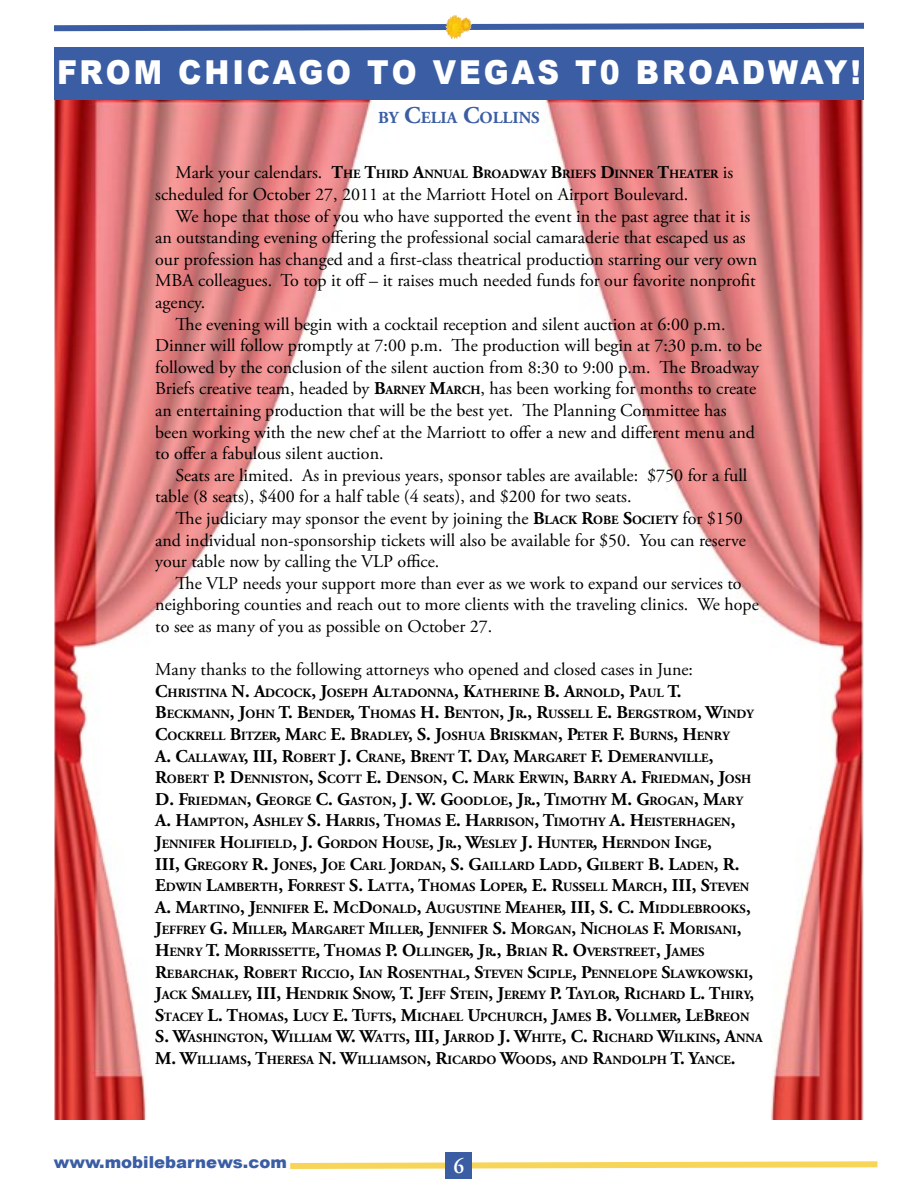
<style>
.page{position:relative;width:918px;height:1188px;background:#fff}
.page>*{position:absolute;margin:0;border:0;box-sizing:border-box;transform-origin:0 0}
.t1{font:900 33px "Arial";letter-spacing:.095em;color:#fff;scale:.91 1}
.t2{font:600 22.05px "Adobe Garamond Pro";color:#fff;scale:.95 1}
.t3{font:18px/21.6px "Adobe Garamond Pro";color:#000}
.t4{font:700 16.8px "Adobe Garamond Pro";color:#3a5da4}
.t5{font:900 16.5px "Arial";color:#3a5da4}
.t6{font:700 12.6px/21.6px "Adobe Garamond Pro";color:#000}
.s1{font-size:24px}
.s2{font-weight:400;font-size:18px}
.s3{font-size:18px}
.s4{font-weight:700}
.s5{font-weight:700;font-size:12.6px}
</style>
<div class="page">
<svg style="left:290px;top:1161px;width:588px;height:8px;background:#f8df82"></svg>
<svg style="left:54px;top:22px;width:810px;height:12px"></svg>
<div style="left:445px;top:1152px;width:27px;height:27px;background:#3a5da4"></div>
<img style="left:445px;top:15px;width:27px;height:17px">
<img style="left:54px;top:100px;width:810px;height:1019px">
<div style="left:54px;top:47px;width:810px;height:53px;background:#3a5da4"></div>
<p class="t1" style="left:57px;top:54px;width:885px">FROM CHICAGO TO VEGAS T0 BROADWAY!</p>
<p class="t4" style="left:378px;top:108px;width:163px">BY <span class="s1">C</span>ELIA <span class="s1">C</span>OLLINS</p>
<p class="t6" style="left:176px;top:164px;width:559px"><span class="s2">Mark your calendars.</span> <span class="s3">T</span>HE <span class="s3">T</span>HIRD <span class="s3">A</span>NNUAL <span class="s3">B</span>ROADWAY <span class="s3">B</span>RIEFS <span class="s3">D</span>INNER <span class="s3">T</span>HEATER <span class="s2">is</span></p>
<p class="t3" style="left:155px;top:184px;width:535px">scheduled for October 27, 2011 at the Marriott Hotel on Airport Boulevard.</p>
<p class="t3" style="left:155px;top:206px;width:603px;text-indent:20px">We hope that those of you who have supported the event in the past agree that it is an outstanding evening offering the professional social camaraderie that escaped us as our profession has changed and a first-class theatrical production starring our very own MBA colleagues. To top it off – it raises much needed funds for our favorite nonprofit agency.</p>
<p class="t3" style="left:155px;top:314px;width:608px;text-indent:20px">The evening will begin with a cocktail reception and silent auction at 6:00 p.m.<br>Dinner will follow promptly at 7:00 p.m. The production will begin at 7:30 p.m. to be followed by the conclusion of the silent auction from 8:30 to 9:00 p.m. The Broadway Briefs creative team, headed by <span class="s4">B</span><span class="s5">ARNEY</span> <span class="s4">M</span><span class="s5">ARCH</span>, has been working for months to create an entertaining production that will be the best yet. The Planning Committee has been working with the new chef at the Marriott to offer a new and different menu and to offer a fabulous silent auction.</p>
<p class="t3" style="left:155px;top:465px;width:593px;text-indent:20px">Seats are limited. As in previous years, sponsor tables are available: $750 for a full table (8 seats), $400 for a half table (4 seats), and $200 for two seats.</p>
<p class="t3" style="left:155px;top:508px;width:592px;text-indent:20px">The judiciary may sponsor the event by joining the <span class="s4">B</span><span class="s5">LACK</span> <span class="s4">R</span><span class="s5">OBE</span> <span class="s4">S</span><span class="s5">OCIETY</span> for $150 and individual non-sponsorship tickets will also be available for $50. You can reserve your table now by calling the VLP office.</p>
<p class="t3" style="left:155px;top:573px;width:605px;text-indent:20px">The VLP needs your support more than ever as we work to expand our services to neighboring counties and reach out to more clients with the traveling clinics. We hope to see as many of you as possible on October 27.</p>
<p class="t3" style="left:155px;top:659px;width:539px">Many thanks to the following attorneys who opened and closed cases in June:</p>
<p class="t6" style="left:155px;top:682px;width:609px"><span class="s3">C</span>HRISTINA <span class="s3">N. A</span>DCOCK<span class="s3">, J</span>OSEPH <span class="s3">A</span>LTADONNA<span class="s3">, K</span>ATHERINE <span class="s3">B. A</span>RNOLD<span class="s3">, P</span>AUL <span class="s3">T.<br>B</span>ECKMANN<span class="s3">, J</span>OHN <span class="s3">T. B</span>ENDER<span class="s3">, T</span>HOMAS <span class="s3">H. B</span>ENTON<span class="s3">, J</span>R<span class="s3">., R</span>USSELL <span class="s3">E. B</span>ERGSTROM<span class="s3">, W</span>INDY <span class="s3">C</span>OCKRELL <span class="s3">B</span>ITZER<span class="s3">, M</span>ARC <span class="s3">E. B</span>RADLEY<span class="s3">, S. J</span>OSHUA <span class="s3">B</span>RISKMAN<span class="s3">, P</span>ETER <span class="s3">F. B</span>URNS<span class="s3">, H</span>ENRY<br><span class="s3">A. C</span>ALLAWAY<span class="s3">, III, R</span>OBERT <span class="s3">J. C</span>RANE<span class="s3">, B</span>RENT <span class="s3">T. D</span>AY<span class="s3">, M</span>ARGARET <span class="s3">F. D</span>EMERANVILLE<span class="s3">, R</span>OBERT <span class="s3">P. D</span>ENNISTON<span class="s3">, S</span>COTT <span class="s3">E. D</span>ENSON<span class="s3">, C. M</span>ARK <span class="s3">E</span>RWIN<span class="s3">, B</span>ARRY <span class="s3">A. F</span>RIEDMAN<span class="s3">, J</span>OSH <span class="s3">D. F</span>RIEDMAN<span class="s3">, G</span>EORGE <span class="s3">C. G</span>ASTON<span class="s3">, J. W. G</span>OODLOE<span class="s3">, J</span>R<span class="s3">., T</span>IMOTHY <span class="s3">M. G</span>ROGAN<span class="s3">, M</span>ARY<br><span class="s3">A. H</span>AMPTON<span class="s3">, A</span>SHLEY <span class="s3">S. H</span>ARRIS<span class="s3">, T</span>HOMAS <span class="s3">E. H</span>ARRISON<span class="s3">, T</span>IMOTHY <span class="s3">A. H</span>EISTERHAGEN<span class="s3">, J</span>ENNIFER <span class="s3">H</span>OLIFIELD<span class="s3">, J. G</span>ORDON <span class="s3">H</span>OUSE<span class="s3">, J</span>R<span class="s3">., W</span>ESLEY <span class="s3">J. H</span>UNTER<span class="s3">, H</span>ERNDON <span class="s3">I</span>NGE<span class="s3">,<br>III, G</span>REGORY <span class="s3">R. J</span>ONES<span class="s3">, J</span>OE <span class="s3">C</span>ARL <span class="s3">J</span>ORDAN<span class="s3">, S. G</span>AILLARD <span class="s3">L</span>ADD<span class="s3">, G</span>ILBERT <span class="s3">B. L</span>ADEN<span class="s3">, R.<br>E</span>DWIN <span class="s3">L</span>AMBERTH<span class="s3">, F</span>ORREST <span class="s3">S. L</span>ATTA<span class="s3">, T</span>HOMAS <span class="s3">L</span>OPER<span class="s3">, E. R</span>USSELL <span class="s3">M</span>ARCH<span class="s3">, III, S</span>TEVEN <span class="s3">A. M</span>ARTINO<span class="s3">, J</span>ENNIFER <span class="s3">E. M</span>C<span class="s3">D</span>ONALD<span class="s3">, A</span>UGUSTINE <span class="s3">M</span>EAHER<span class="s3">, III, S. C. M</span>IDDLEBROOKS<span class="s3">, J</span>EFFREY <span class="s3">G. M</span>ILLER<span class="s3">, M</span>ARGARET <span class="s3">M</span>ILLER<span class="s3">, J</span>ENNIFER <span class="s3">S. M</span>ORGAN<span class="s3">, N</span>ICHOLAS <span class="s3">F. M</span>ORISANI<span class="s3">, H</span>ENRY <span class="s3">T. M</span>ORRISSETTE<span class="s3">, T</span>HOMAS <span class="s3">P. O</span>LLINGER<span class="s3">, J</span>R<span class="s3">., B</span>RIAN <span class="s3">R. O</span>VERSTREET<span class="s3">, J</span>AMES <span class="s3">R</span>EBARCHAK<span class="s3">, R</span>OBERT <span class="s3">R</span>ICCIO<span class="s3">, I</span>AN <span class="s3">R</span>OSENTHAL<span class="s3">, S</span>TEVEN <span class="s3">S</span>CIPLE<span class="s3">, P</span>ENNELOPE <span class="s3">S</span>LAWKOWSKI<span class="s3">, J</span>ACK <span class="s3">S</span>MALLEY<span class="s3">, III, H</span>ENDRIK <span class="s3">S</span>NOW<span class="s3">, T. J</span>EFF <span class="s3">S</span>TEIN<span class="s3">, J</span>EREMY <span class="s3">P. T</span>AYLOR<span class="s3">, R</span>ICHARD <span class="s3">L. T</span>HIRY<span class="s3">, S</span>TACEY <span class="s3">L. T</span>HOMAS<span class="s3">, L</span>UCY <span class="s3">E. T</span>UFTS<span class="s3">, M</span>ICHAEL <span class="s3">U</span>PCHURCH<span class="s3">, J</span>AMES <span class="s3">B. V</span>OLLMER<span class="s3">, L</span>E<span class="s3">B</span>REON <span class="s3">S. W</span>ASHINGTON<span class="s3">, W</span>ILLIAM <span class="s3">W. W</span>ATTS<span class="s3">, III, J</span>ARROD <span class="s3">J. W</span>HITE<span class="s3">, C. R</span>ICHARD <span class="s3">W</span>ILKINS<span class="s3">, A</span>NNA <span class="s3">M. W</span>ILLIAMS<span class="s3">, T</span>HERESA <span class="s3">N. W</span>ILLIAMSON<span class="s3">, R</span>ICARDO <span class="s3">W</span>OODS<span class="s3">,</span> AND <span class="s3">R</span>ANDOLPH <span class="s3">T. Y</span>ANCE<span class="s3">.</span></p>
<p class="t5" style="left:54px;top:1153px;width:234px">www.mobilebarnews.com</p>
<p class="t2" style="left:454px;top:1153px;width:13px">6</p>
</div>
